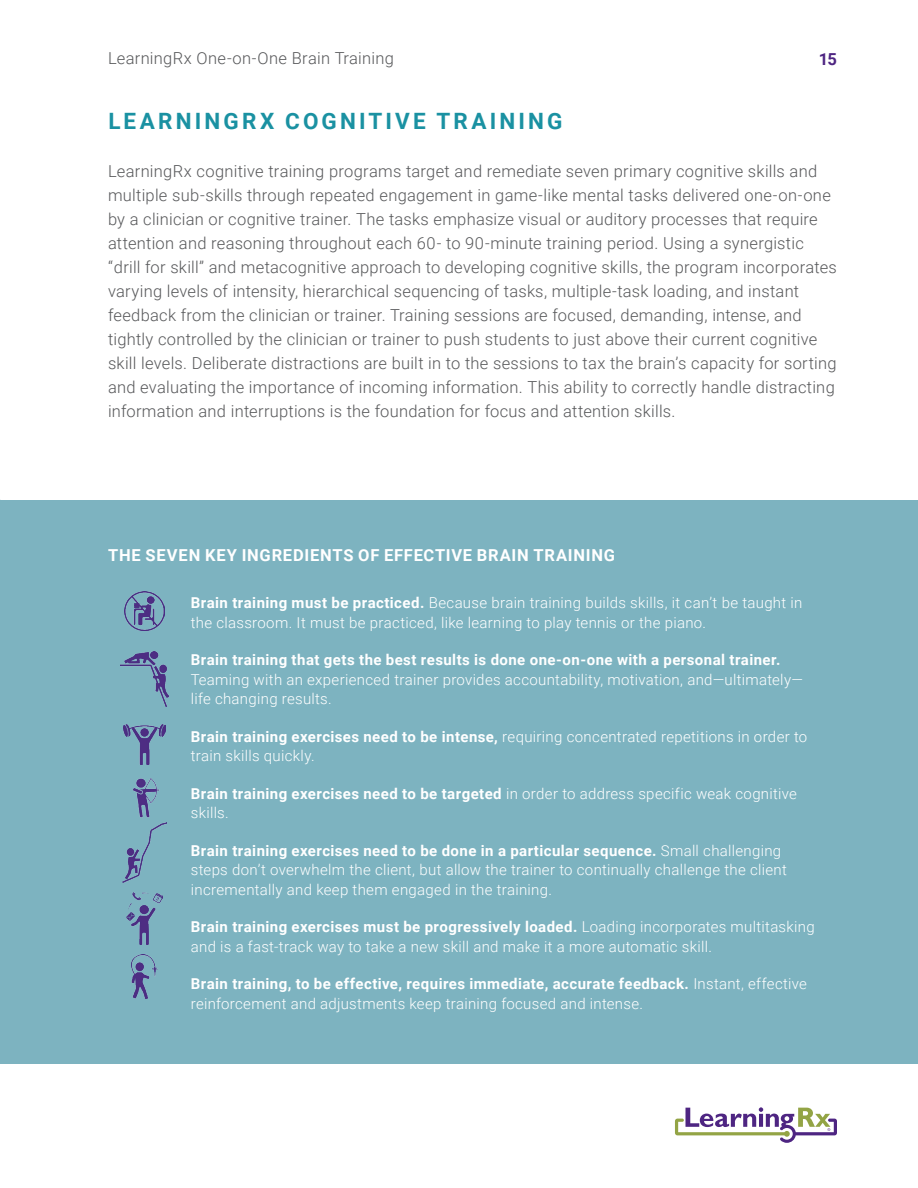
<style>
.page{position:relative;width:918px;height:1188px;background:#fff}
.page>*{position:absolute;margin:0;border:0;box-sizing:border-box;transform-origin:0 0}
.t1{font:700 22.5px "Roboto";letter-spacing:.14em;color:#1a91a2}
.t2{font:300 16.5px/24px "Roboto";letter-spacing:.015em;color:#57585a}
.t3{font:700 16.5px "Roboto";letter-spacing:.045em;color:#fff}
.t4{font:700 16.5px "Roboto";color:#4e2582}
.t5{font:300 15px/19.5px "Roboto";letter-spacing:.02em;color:#fff}
.t6{font:700 15px "Roboto";letter-spacing:.03em;color:#fff}
.s1{font-weight:700}
</style>
<div class="page">
<svg style="left:675px;top:1107px;width:162px;height:36px"></svg>
<div style="left:0;top:500px;width:918px;height:564px;background:#7db3c0"></div>
<img style="left:125px;top:591px;width:39px;height:40px">
<img style="left:124px;top:725px;width:41px;height:39px">
<img style="left:123px;top:823px;width:43px;height:59px">
<img style="left:127px;top:893px;width:35px;height:51px">
<img style="left:132px;top:955px;width:25px;height:44px">
<img style="left:120px;top:652px;width:49px;height:55px">
<img style="left:133px;top:778px;width:26px;height:40px">
<p class="t2" style="left:108px;top:46px;width:287px">LearningRx One-on-One Brain Training</p>
<p class="t4" style="left:819px;top:47px;width:20px">15</p>
<h1 class="t1" style="left:108px;top:105px;width:456px">LEARNINGRX COGNITIVE TRAINING</h1>
<p class="t2" style="left:108px;top:159px;width:730px">LearningRx cognitive training programs target and remediate seven primary cognitive skills and multiple sub-skills through repeated engagement in game-like mental tasks delivered one-on-one by a clinician or cognitive trainer. The tasks emphasize visual or auditory processes that require attention and reasoning throughout each 60- to 90-minute training period. Using a synergistic “drill for skill” and metacognitive approach to developing cognitive skills, the program incorporates varying levels of intensity, hierarchical sequencing of tasks, multiple-task loading, and instant feedback from the clinician or trainer. Training sessions are focused, demanding, intense, and tightly controlled by the clinician or trainer to push students to just above their current cognitive skill levels. Deliberate distractions are built in to the sessions to tax the brain’s capacity for sorting and evaluating the importance of incoming information. This ability to correctly handle distracting information and interruptions is the foundation for focus and attention skills.</p>
<p class="t3" style="left:108px;top:544px;width:508px">THE SEVEN KEY INGREDIENTS OF EFFECTIVE BRAIN TRAINING</p>
<p class="t5" style="left:191px;top:592px;width:613px"><span class="s1">Brain training must be practiced.</span> Because brain training builds skills, it can’t be taught in the classroom. It must be practiced, like learning to play tennis or the piano.</p>
<p class="t6" style="left:191px;top:649px;width:591px">Brain training that gets the best results is done one-on-one with a personal trainer.</p>
<p class="t5" style="left:191px;top:669px;width:614px">Teaming with an experienced trainer provides accountability, motivation, and—ultimately— life changing results.</p>
<p class="t5" style="left:191px;top:726px;width:618px"><span class="s1">Brain training exercises need to be intense,</span> requiring concentrated repetitions in order to train skills quickly.</p>
<p class="t5" style="left:191px;top:783px;width:608px"><span class="s1">Brain training exercises need to be targeted</span> in order to address specific weak cognitive skills.</p>
<p class="t5" style="left:191px;top:840px;width:597px"><span class="s1">Brain training exercises need to be done in a particular sequence.</span> Small challenging steps don’t overwhelm the client, but allow the trainer to continually challenge the client incrementally and keep them engaged in the training.</p>
<p class="t5" style="left:191px;top:916px;width:625px"><span class="s1">Brain training exercises must be progressively loaded.</span> Loading incorporates multitasking and is a fast-track way to take a new skill and make it a more automatic skill.</p>
<p class="t5" style="left:191px;top:973px;width:618px"><span class="s1">Brain training, to be effective, requires immediate, accurate feedback.</span> Instant, effective reinforcement and adjustments keep training focused and intense.</p>
</div>
